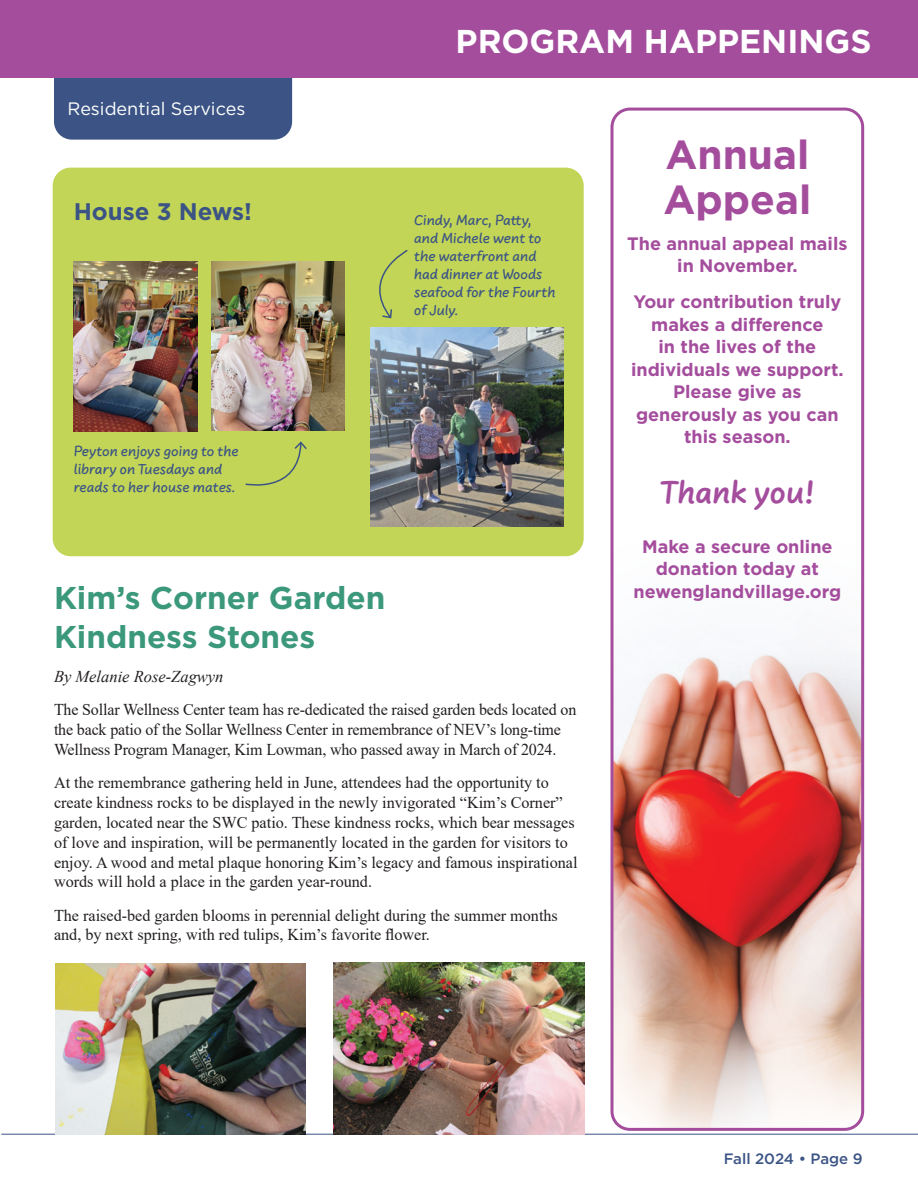
<style>
.page{position:relative;width:918px;height:1188px;background:#fff}
.page>*{position:absolute;margin:0;border:0;box-sizing:border-box;transform-origin:0 0}
.t1{font:700 40.5px/45px "Gotham";color:#a44d9d}
.t2{font:700 33px "Gotham";color:#fff}
.t3{font:700 33px "Uberhand Pro";color:#a44d9d}
.t4{font:700 31.5px/39px "Gotham";color:#3b987b}
.t5{font:700 24px "Gotham";color:#3b5485}
.t6{font:700 18px/22.5px "Gotham";color:#a44d9d;text-align:center}
.t7{font:18px "Gotham";color:#fff}
.t8{font:16.5px/19.8px "Times New Roman";color:#231f20}
.t9{font:italic 16.5px "Times New Roman";color:#231f20}
.t10{font:500 15px/18px "Uberhand Pro";color:#3b5485}
.t11{font:500 15px "Gotham";color:#3b5485}
</style>
<div class="page">
<hr style="left:1px;top:1134px;width:917px;height:1px;background:#3b5485">
<div style="left:53px;top:168px;width:531px;height:388px;background:#c3d556;border-radius:18px"></div>
<img style="left:371px;top:328px;width:192px;height:198px">
<div style="left:54px;top:54px;width:238px;height:86px;background:#3b5485;border-radius:18px"></div>
<hr style="left:0;top:0;width:3px;height:78px;background:#a44d9d">
<div style="left:3px;top:0;width:915px;height:78px;background:#a44d9d"></div>
<img style="left:212px;top:262px;width:132px;height:169px">
<img style="left:74px;top:262px;width:123px;height:170px">
<img style="left:333px;top:962px;width:252px;height:173px">
<img style="left:55px;top:964px;width:251px;height:170px">
<img style="left:614px;top:649px;width:246px;height:478px">
<div style="left:610px;top:108px;width:254px;height:1023px;border:3px solid #a44d9d;border-radius:18px"></div>
<svg style="left:245px;top:441px;width:62px;height:45px"></svg>
<svg style="left:379px;top:250px;width:29px;height:69px"></svg>
<p class="t7" style="left:68px;top:97px;width:179px">Residential Services</p>
<h2 class="t2" style="left:456px;top:19px;width:417px">PROGRAM HAPPENINGS</h2>
<h3 class="t5" style="left:74px;top:195px;width:180px">House 3 News!</h3>
<p class="t10" style="left:74px;top:441px;width:167px">Peyton enjoys going to the library on Tuesdays and reads to her house mates.</p>
<p class="t10" style="left:414px;top:210px;width:143px">Cindy, Marc, Patty, and Michele went to the waterfront and had dinner at Woods seafood for the Fourth of July.</p>
<h3 class="t4" style="left:54px;top:578px;width:333px">Kim’s Corner Garden<br>Kindness Stones</h3>
<p class="t9" style="left:54px;top:665px;width:171px">By Melanie Rose-Zagwyn</p>
<p class="t8" style="left:54px;top:700px;width:524px">The Sollar Wellness Center team has re-dedicated the raised garden beds located on the back patio of the Sollar Wellness Center in remembrance of NEV’s long-time<br>Wellness Program Manager, Kim Lowman, who passed away in March of 2024.</p>
<p class="t8" style="left:54px;top:772px;width:525px">At the remembrance gathering held in June, attendees had the opportunity to create kindness rocks to be displayed in the newly invigorated “Kim’s Corner” garden, located near the SWC patio. These kindness rocks, which bear messages of love and inspiration, will be permanently located in the garden for visitors to enjoy. A wood and metal plaque honoring Kim’s legacy and famous inspirational words will hold a place in the garden year-round.</p>
<p class="t8" style="left:54px;top:905px;width:505px">The raised-bed garden blooms in perennial delight during the summer months and, by next spring, with red tulips, Kim’s favorite flower.</p>
<h1 class="t1" style="left:664px;top:132px;width:149px">Annual<br>Appeal</h1>
<p class="t6" style="left:627px;top:232px;width:222px">The annual appeal mails in November.</p>
<p class="t6" style="left:631px;top:290px;width:214px">Your contribution truly makes a difference<br>in the lives of the individuals we support.<br>Please give as generously as you can this season.</p>
<h2 class="t3" style="left:659px;top:467px;width:158px">Thank you!</h2>
<p class="t6" style="left:634px;top:535px;width:209px">Make a secure online donation today at newenglandvillage.org</p>
<p class="t11" style="left:724px;top:1149px;width:140px">Fall 2024 • Page 9</p>
</div>
